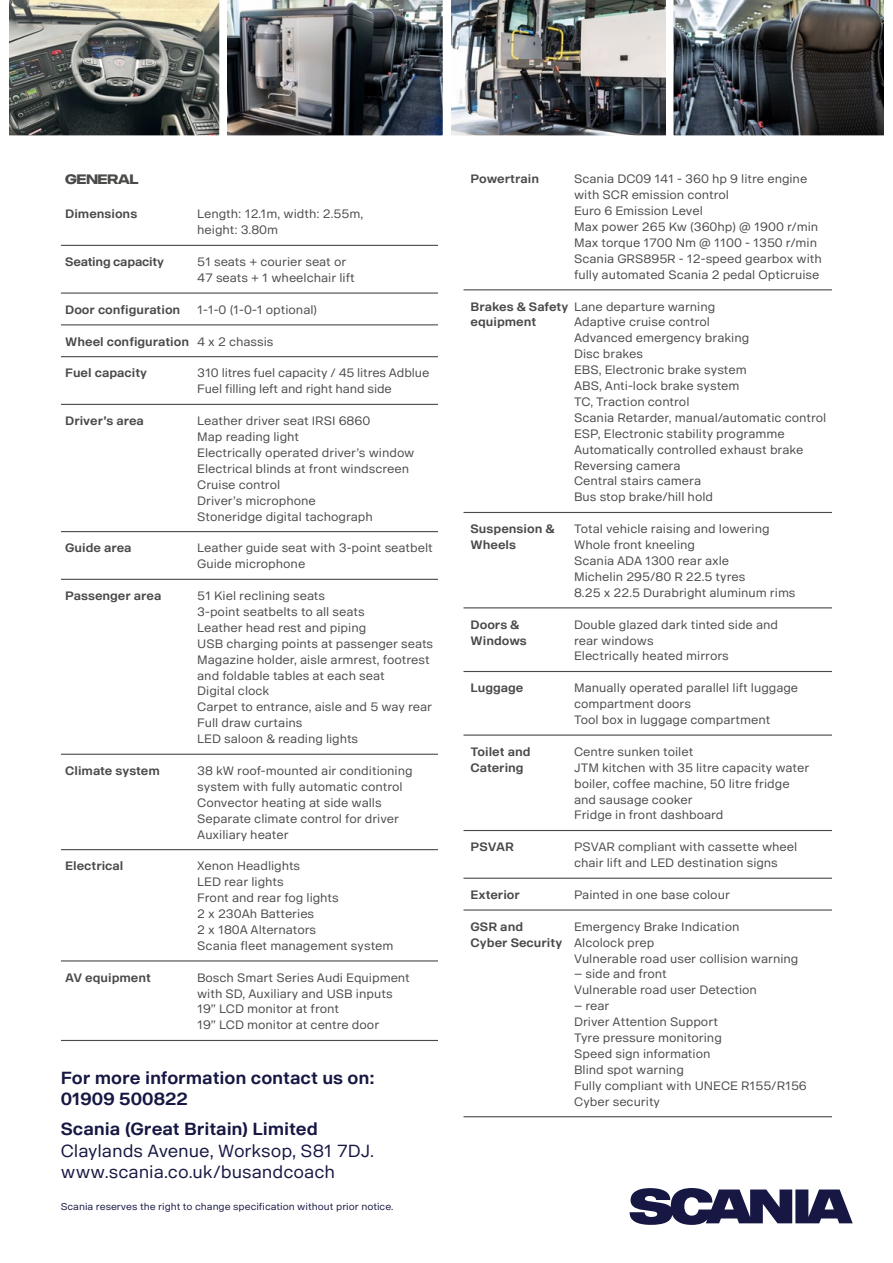
<style>
.page{position:relative;width:893px;height:1263px;background:#fff}
.page>*{position:absolute;margin:0;border:0;box-sizing:border-box;transform-origin:0 0}
.t1{font:700 17.25px/21px "Scania Sans";letter-spacing:-.005em;color:#161743}
.t2{font:17.25px/21.5px "Scania Sans";color:#161743}
.t3{font:700 13.5px "Scania Sans Headline";color:#4a4a49}
.t4{font:12px/15.9px "Scania Sans";color:#4a4a49}
.t5{font:700 12px/15.9px "Scania Sans";color:#4a4a49}
.t6{font:700 12px "Scania Sans";letter-spacing:-.02em;color:#4a4a49}
.t7{font:9.75px "Scania Sans";color:#161743}
.s1{font-weight:400}
</style>
<div class="page">
<img style="left:9px;top:0;width:875px;height:136px">
<hr style="left:463px;top:289px;width:369px;height:1px;background:#4a4a49">
<hr style="left:463px;top:512px;width:369px;height:1px;background:#4a4a49">
<hr style="left:463px;top:607px;width:369px;height:1px;background:#4a4a49">
<hr style="left:463px;top:671px;width:369px;height:1px;background:#4a4a49">
<hr style="left:463px;top:734px;width:369px;height:2px;background:#4a4a49">
<hr style="left:463px;top:830px;width:369px;height:1px;background:#4a4a49">
<hr style="left:463px;top:878px;width:369px;height:1px;background:#4a4a49">
<hr style="left:463px;top:909px;width:369px;height:1px;background:#4a4a49">
<hr style="left:463px;top:1116px;width:369px;height:1px;background:#4a4a49">
<hr style="left:61px;top:245px;width:377px;height:1px;background:#4a4a49">
<hr style="left:61px;top:292px;width:377px;height:2px;background:#4a4a49">
<hr style="left:61px;top:324px;width:377px;height:1px;background:#4a4a49">
<hr style="left:61px;top:356px;width:377px;height:1px;background:#4a4a49">
<hr style="left:61px;top:404px;width:377px;height:1px;background:#4a4a49">
<hr style="left:61px;top:531px;width:377px;height:1px;background:#4a4a49">
<hr style="left:61px;top:579px;width:377px;height:1px;background:#4a4a49">
<hr style="left:61px;top:754px;width:377px;height:1px;background:#4a4a49">
<hr style="left:61px;top:849px;width:377px;height:1px;background:#4a4a49">
<hr style="left:61px;top:960px;width:377px;height:1px;background:#4a4a49">
<hr style="left:61px;top:1040px;width:377px;height:1px;background:#4a4a49">
<svg style="left:630px;top:1188px;width:223px;height:37px"></svg>
<p class="t3" style="left:65px;top:172px;width:75px">GENERAL</p>
<p class="t5" style="left:65px;top:206px;width:74px">Dimensions</p>
<p class="t4" style="left:197px;top:206px;width:167px">Length: 12.1m, width: 2.55m, height: 3.80m</p>
<p class="t6" style="left:65px;top:255px;width:100px">Seating capacity</p>
<p class="t4" style="left:197px;top:254px;width:159px">51 seats + courier seat or<br>47 seats + 1 wheelchair lift</p>
<p class="t5" style="left:65px;top:302px;width:117px">Door configuration</p>
<p class="t4" style="left:197px;top:302px;width:122px">1-1-0 (1-0-1 optional)</p>
<p class="t5" style="left:65px;top:333px;width:210px">Wheel configuration <span class="s1">4 x 2 chassis</span></p>
<p class="t5" style="left:65px;top:365px;width:83px">Fuel capacity</p>
<p class="t4" style="left:197px;top:365px;width:234px">310 litres fuel capacity / 45 litres Adblue<br>Fuel filling left and right hand side</p>
<p class="t5" style="left:65px;top:413px;width:80px">Driver’s area</p>
<p class="t4" style="left:197px;top:413px;width:219px">Leather driver seat IRSI 6860<br>Map reading light<br>Electrically operated driver’s window<br>Electrical blinds at front windscreen<br>Cruise control<br>Driver’s microphone<br>Stoneridge digital tachograph</p>
<p class="t5" style="left:65px;top:540px;width:68px">Guide area</p>
<p class="t4" style="left:197px;top:540px;width:237px">Leather guide seat with 3-point seatbelt<br>Guide microphone</p>
<p class="t5" style="left:65px;top:588px;width:98px">Passenger area</p>
<p class="t4" style="left:197px;top:588px;width:238px">51 Kiel reclining seats<br>3-point seatbelts to all seats<br>Leather head rest and piping<br>USB charging points at passenger seats<br>Magazine holder, aisle armrest, footrest and foldable tables at each seat<br>Digital clock<br>Carpet to entrance, aisle and 5 way rear<br>Full draw curtains<br>LED saloon &amp; reading lights</p>
<p class="t5" style="left:65px;top:763px;width:96px">Climate system</p>
<p class="t4" style="left:197px;top:763px;width:217px">38 kW roof-mounted air conditioning system with fully automatic control<br>Convector heating at side walls<br>Separate climate control for driver<br>Auxiliary heater</p>
<p class="t5" style="left:65px;top:858px;width:60px">Electrical</p>
<p class="t4" style="left:197px;top:858px;width:198px">Xenon Headlights<br>LED rear lights<br>Front and rear fog lights<br>2 x 230Ah Batteries<br>2 x 180A Alternators<br>Scania fleet management system</p>
<p class="t5" style="left:65px;top:969px;width:87px">AV equipment</p>
<p class="t4" style="left:197px;top:969px;width:214px">Bosch Smart Series Audi Equipment with SD, Auxiliary and USB inputs<br>19” LCD monitor at front<br>19” LCD monitor at centre door</p>
<h1 class="t1" style="left:61px;top:1068px;width:315px">For more information contact us on:<br>01909 500822</h1>
<h1 class="t1" style="left:61px;top:1119px;width:259px">Scania (Great Britain) Limited</h1>
<h1 class="t2" style="left:61px;top:1140px;width:315px">Claylands Avenue, Worksop, S81 7DJ. www.scania.co.uk/busandcoach</h1>
<p class="t7" style="left:61px;top:1201px;width:334px">Scania reserves the right to change specification without prior notice.</p>
<p class="t5" style="left:471px;top:171px;width:70px">Powertrain</p>
<p class="t4" style="left:574px;top:171px;width:249px">Scania DC09 141 - 360 hp 9 litre engine with SCR emission control<br>Euro 6 Emission Level<br>Max power 265 Kw (360hp) @ 1900 r/min Max torque 1700 Nm @ 1100 - 1350 r/min Scania GRS895R - 12-speed gearbox with fully automated Scania 2 pedal Opticruise</p>
<p class="t5" style="left:471px;top:298px;width:246px">Brakes &amp; Safety <span class="s1">Lane departure warning </span>equipment</p>
<p class="t4" style="left:574px;top:314px;width:254px">Adaptive cruise control<br>Advanced emergency braking<br>Disc brakes<br>EBS, Electronic brake system<br>ABS, Anti-lock brake system<br>TC, Traction control<br>Scania Retarder, manual/automatic control<br>ESP, Electronic stability programme<br>Automatically controlled exhaust brake<br>Reversing camera<br>Central stairs camera<br>Bus stop brake/hill hold</p>
<p class="t5" style="left:471px;top:521px;width:85px">Suspension &amp;</p>
<p class="t4" style="left:574px;top:521px;width:197px">Total vehicle raising and lowering</p>
<p class="t5" style="left:471px;top:537px;width:47px">Wheels</p>
<p class="t4" style="left:574px;top:537px;width:223px">Whole front kneeling<br>Scania ADA 1300 rear axle<br>Michelin 295/80 R 22.5 tyres<br>8.25 x 22.5 Durabright aluminum rims</p>
<p class="t5" style="left:471px;top:616px;width:50px">Doors &amp;</p>
<p class="t4" style="left:574px;top:616px;width:205px">Double glazed dark tinted side and</p>
<p class="t5" style="left:471px;top:632px;width:58px">Windows</p>
<p class="t4" style="left:574px;top:632px;width:156px">rear windows<br>Electrically heated mirrors</p>
<p class="t5" style="left:471px;top:680px;width:54px">Luggage</p>
<p class="t4" style="left:574px;top:680px;width:226px">Manually operated parallel lift luggage compartment doors<br>Tool box in luggage compartment</p>
<p class="t5" style="left:471px;top:744px;width:61px">Toilet and</p>
<p class="t4" style="left:574px;top:744px;width:121px">Centre sunken toilet</p>
<p class="t5" style="left:471px;top:759px;width:55px">Catering</p>
<p class="t4" style="left:574px;top:759px;width:237px">JTM kitchen with 35 litre capacity water boiler, coffee machine, 50 litre fridge and sausage cooker<br>Fridge in front dashboard</p>
<p class="t5" style="left:471px;top:839px;width:45px">PSVAR</p>
<p class="t4" style="left:574px;top:839px;width:225px">PSVAR compliant with cassette wheel chair lift and LED destination signs</p>
<p class="t5" style="left:471px;top:887px;width:51px">Exterior</p>
<p class="t4" style="left:574px;top:887px;width:157px">Painted in one base colour</p>
<p class="t5" style="left:471px;top:918px;width:54px">GSR and</p>
<p class="t4" style="left:574px;top:918px;width:167px">Emergency Brake Indication</p>
<p class="t5" style="left:471px;top:934px;width:185px">Cyber Security <span class="s1">Alcolock prep</span></p>
<p class="t4" style="left:574px;top:950px;width:226px">Vulnerable road user collision warning</p>
<p class="t4" style="left:574px;top:966px;width:184px">– side and front<br>Vulnerable road user Detection</p>
<p class="t4" style="left:574px;top:998px;width:234px">– rear<br>Driver Attention Support<br>Tyre pressure monitoring<br>Speed sign information<br>Blind spot warning<br>Fully compliant with UNECE R155/R156<br>Cyber security</p>
</div>
